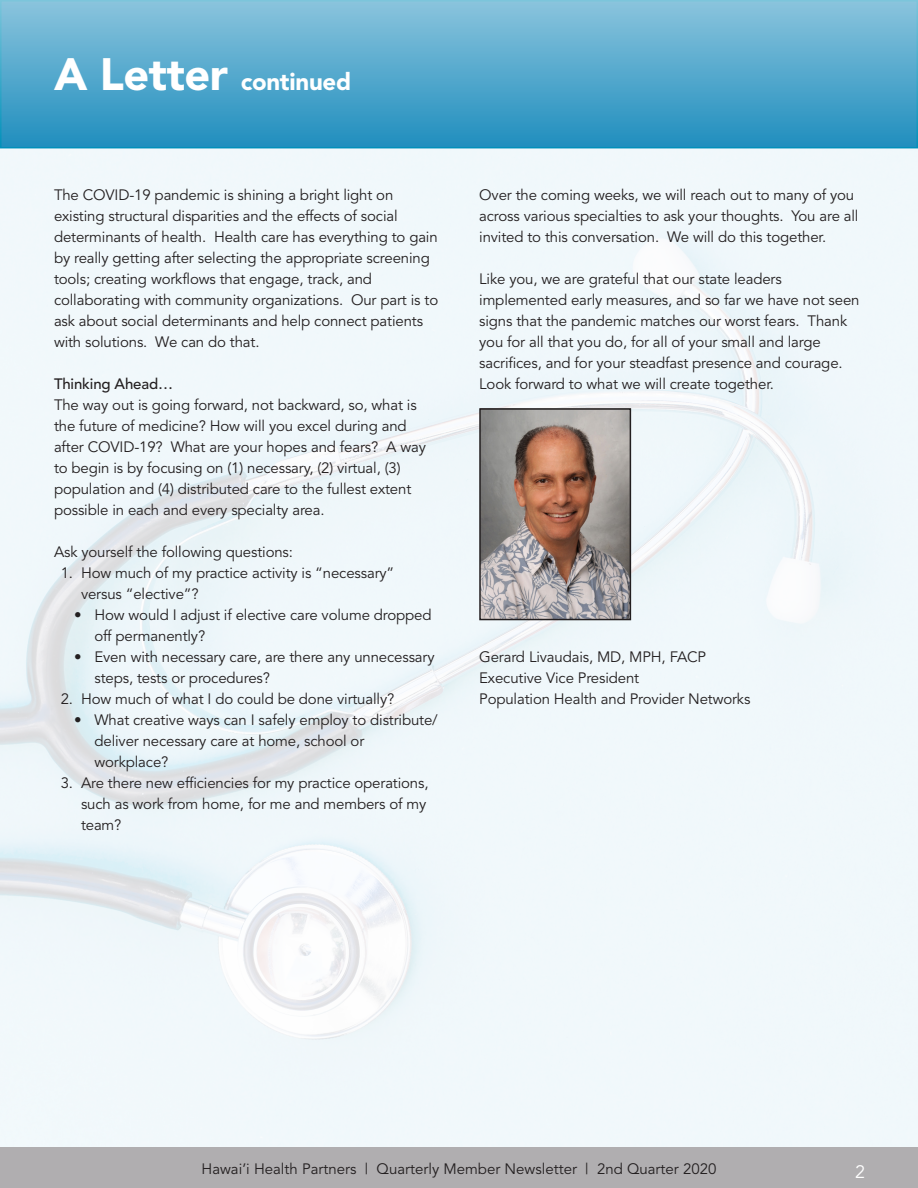
<style>
.page{position:relative;width:918px;height:1188px;background:#fff}
.page>*{position:absolute;margin:0;border:0;box-sizing:border-box;transform-origin:0 0}
._30_pt_Hd_Blk{font:900 24px "Avenir";letter-spacing:-.01em;color:#fff}
.t1{font:18px "Avenir";color:#fff}
._10_pt_body_copy{font:15px/21px "Avenir";letter-spacing:-.01em;color:#231f20}
._10_pt_body_copy-2{font:500 15px "Avenir";letter-spacing:-.01em;color:#231f20}
.s1{font-size:45px}
</style>
<div class="page">
<div style="left:0;top:1148px;width:918px;height:40px;background:#b0aeb0"></div>
<div style="left:0;top:0;width:918px;height:147px;background:linear-gradient(to bottom,#8bc4dd,#208ebe)"></div>
<img style="left:482px;top:411px;width:146px;height:206px">
<div style="left:479px;top:408px;width:152px;height:212px;border:2px solid #231f20"></div>
<p class="_30_pt_Hd_Blk" style="left:54px;top:67px;width:299px"><span class="s1">A Letter</span> continued</p>
<p class="_10_pt_body_copy" style="left:54px;top:185px;width:386px">The COVID-19 pandemic is shining a bright light on existing structural disparities and the effects of social determinants of health. Health care has everything to gain by really getting after selecting the appropriate screening tools; creating workflows that engage, track, and collaborating with community organizations. Our part is to ask about social determinants and help connect patients with solutions. We can do that.</p>
<p class="_10_pt_body_copy-2" style="left:54px;top:376px;width:121px">Thinking Ahead…</p>
<p class="_10_pt_body_copy" style="left:54px;top:395px;width:373px">The way out is going forward, not backward, so, what is the future of medicine? How will you excel during and after COVID-19? What are your hopes and fears? A way to begin is by focusing on (1) necessary, (2) virtual, (3) population and (4) distributed care to the fullest extent possible in each and every specialty area.</p>
<p class="_10_pt_body_copy" style="left:54px;top:542px;width:241px">Ask yourself the following questions:</p>
<p class="_10_pt_body_copy" style="left:81px;top:563px;width:315px;text-indent:-20px">1. How much of my practice activity is “necessary” versus “elective”?</p>
<p class="_10_pt_body_copy" style="left:94px;top:605px;width:339px;text-indent:-20px">• How would I adjust if elective care volume dropped off permanently?</p>
<p class="_10_pt_body_copy" style="left:94px;top:647px;width:342px;text-indent:-20px">• Even with necessary care, are there any unnecessary steps, tests or procedures?</p>
<p class="_10_pt_body_copy" style="left:61px;top:689px;width:335px">2. How much of what I do could be done virtually?</p>
<p class="_10_pt_body_copy" style="left:94px;top:710px;width:345px;text-indent:-20px">• What creative ways can I safely employ to distribute/ deliver necessary care at home, school or workplace?</p>
<p class="_10_pt_body_copy" style="left:81px;top:773px;width:349px;text-indent:-20px">3. Are there new efficiencies for my practice operations, such as work from home, for me and members of my team?</p>
<p class="_10_pt_body_copy" style="left:479px;top:185px;width:381px">Over the coming weeks, we will reach out to many of you across various specialties to ask your thoughts. You are all invited to this conversation. We will do this together.</p>
<p class="_10_pt_body_copy" style="left:479px;top:269px;width:382px">Like you, we are grateful that our state leaders implemented early measures, and so far we have not seen signs that the pandemic matches our worst fears. Thank you for all that you do, for all of your small and large sacrifices, and for your steadfast presence and courage.<br>Look forward to what we will create together.</p>
<p class="_10_pt_body_copy" style="left:479px;top:647px;width:228px">Gerard Livaudais, MD, MPH, FACP</p>
<p class="_10_pt_body_copy" style="left:479px;top:668px;width:161px">Executive Vice President</p>
<p class="_10_pt_body_copy" style="left:479px;top:689px;width:273px">Population Health and Provider Networks</p>
<p class="_10_pt_body_copy" style="left:202px;top:1158px;width:516px">Hawai’i Health Partners | Quarterly Member Newsletter | 2nd Quarter 2020</p>
<p class="t1" style="left:855px;top:1161px;width:12px">2</p>
</div>
